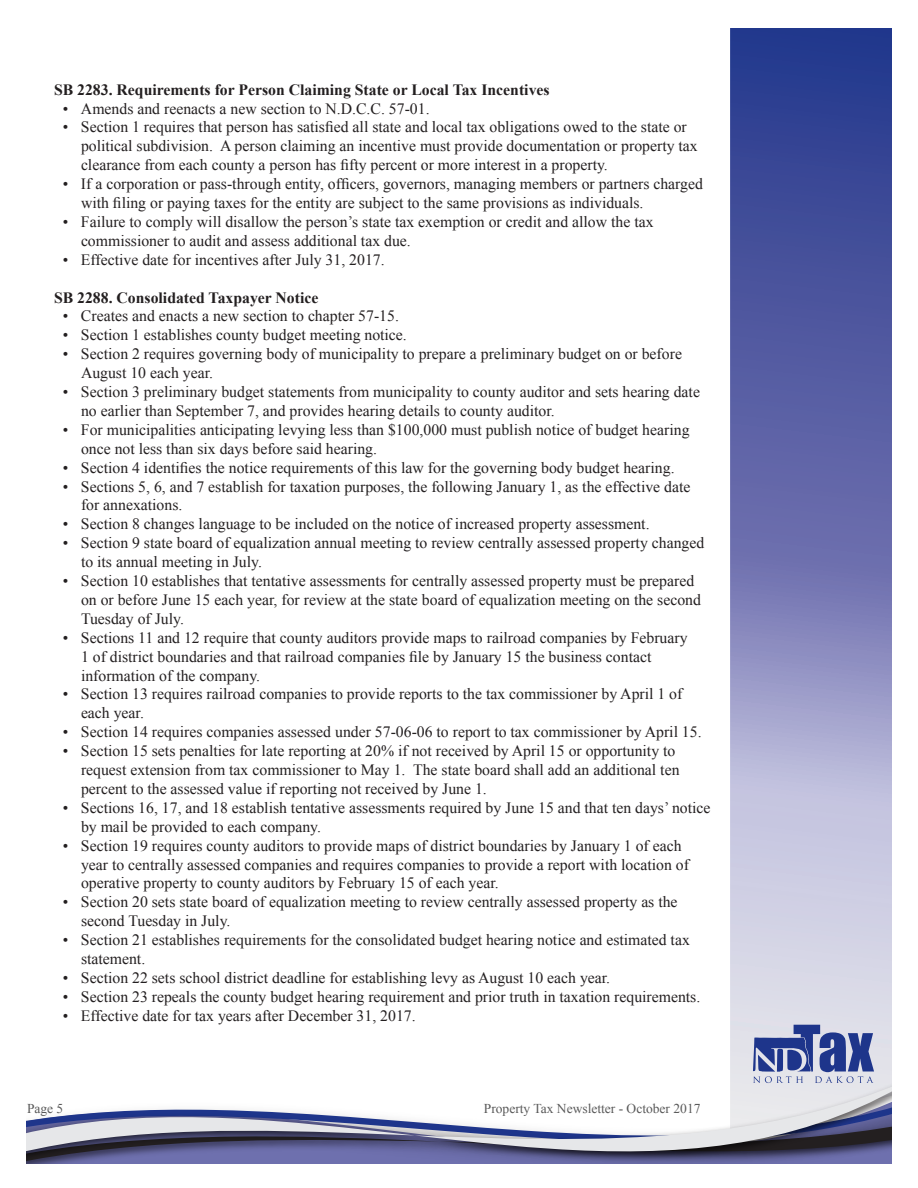
<style>
.page{position:relative;width:918px;height:1188px;background:#fff}
.page>*{position:absolute;margin:0;border:0;box-sizing:border-box;transform-origin:0 0}
.Body_text{font:15.75px/18.9px "Times New Roman";color:#231f20}
.Subhead_1{font:700 15.75px "Times New Roman";color:#231f20}
.t1{font:13.5px "Times New Roman";color:#595959}
</style>
<div class="page">
<svg style="left:730px;top:28px;width:162px;height:735px;background:#5d64a7"></svg>
<div style="left:730px;top:763px;width:162px;height:21px;background:#bcbcdb"></div>
<svg style="left:26px;top:784px;width:866px;height:380px"></svg>
<svg style="left:753px;top:1025px;width:121px;height:58px;background:#7f8bba"></svg>
<p class="Subhead_1" style="left:54px;top:78px;width:497px">SB 2283. Requirements for Person Claiming State or Local Tax Incentives</p>
<p class="Body_text" style="left:63px;top:98px;width:368px">• Amends and reenacts a new section to N.D.C.C. 57-01.</p>
<p class="Body_text" style="left:81px;top:117px;width:618px;text-indent:-18px">• Section 1 requires that person has satisfied all state and local tax obligations owed to the state or political subdivision. A person claiming an incentive must provide documentation or property tax clearance from each county a person has fifty percent or more interest in a property.</p>
<p class="Body_text" style="left:81px;top:174px;width:623px;text-indent:-18px">• If a corporation or pass-through entity, officers, governors, managing members or partners charged with filing or paying taxes for the entity are subject to the same provisions as individuals.</p>
<p class="Body_text" style="left:81px;top:212px;width:574px;text-indent:-18px">• Failure to comply will disallow the person’s state tax exemption or credit and allow the tax commissioner to audit and assess additional tax due.</p>
<p class="Body_text" style="left:63px;top:249px;width:323px">• Effective date for incentives after July 31, 2017.</p>
<p class="Subhead_1" style="left:54px;top:286px;width:266px">SB 2288. Consolidated Taxpayer Notice</p>
<p class="Body_text" style="left:63px;top:306px;width:337px">• Creates and enacts a new section to chapter 57-15.</p>
<p class="Body_text" style="left:63px;top:325px;width:345px">• Section 1 establishes county budget meeting notice.</p>
<p class="Body_text" style="left:81px;top:344px;width:603px;text-indent:-18px">• Section 2 requires governing body of municipality to prepare a preliminary budget on or before<br>August 10 each year.</p>
<p class="Body_text" style="left:81px;top:382px;width:621px;text-indent:-18px">• Section 3 preliminary budget statements from municipality to county auditor and sets hearing date no earlier than September 7, and provides hearing details to county auditor.</p>
<p class="Body_text" style="left:81px;top:420px;width:610px;text-indent:-18px">• For municipalities anticipating levying less than $100,000 must publish notice of budget hearing once not less than six days before said hearing.</p>
<p class="Body_text" style="left:63px;top:457px;width:613px">• Section 4 identifies the notice requirements of this law for the governing body budget hearing.</p>
<p class="Body_text" style="left:81px;top:476px;width:611px;text-indent:-18px">• Sections 5, 6, and 7 establish for taxation purposes, the following January 1, as the effective date for annexations.</p>
<p class="Body_text" style="left:63px;top:514px;width:588px">• Section 8 changes language to be included on the notice of increased property assessment.</p>
<p class="Body_text" style="left:81px;top:533px;width:625px;text-indent:-18px">• Section 9 state board of equalization annual meeting to review centrally assessed property changed to its annual meeting in July.</p>
<p class="Body_text" style="left:81px;top:571px;width:621px;text-indent:-18px">• Section 10 establishes that tentative assessments for centrally assessed property must be prepared on or before June 15 each year, for review at the state board of equalization meeting on the second<br>Tuesday of July.</p>
<p class="Body_text" style="left:81px;top:627px;width:608px;text-indent:-18px">• Sections 11 and 12 require that county auditors provide maps to railroad companies by February<br>1 of district boundaries and that railroad companies file by January 15 the business contact information of the company.</p>
<p class="Body_text" style="left:81px;top:684px;width:603px;text-indent:-18px">• Section 13 requires railroad companies to provide reports to the tax commissioner by April 1 of each year.</p>
<p class="Body_text" style="left:63px;top:722px;width:640px">• Section 14 requires companies assessed under 57-06-06 to report to tax commissioner by April 15.</p>
<p class="Body_text" style="left:81px;top:741px;width:600px;text-indent:-18px">• Section 15 sets penalties for late reporting at 20% if not received by April 15 or opportunity to request extension from tax commissioner to May 1. The state board shall add an additional ten percent to the assessed value if reporting not received by June 1.</p>
<p class="Body_text" style="left:81px;top:798px;width:631px;text-indent:-18px">• Sections 16, 17, and 18 establish tentative assessments required by June 15 and that ten days’ notice by mail be provided to each company.</p>
<p class="Body_text" style="left:81px;top:835px;width:609px;text-indent:-18px">• Section 19 requires county auditors to provide maps of district boundaries by January 1 of each year to centrally assessed companies and requires companies to provide a report with location of operative property to county auditors by February 15 of each year.</p>
<p class="Body_text" style="left:81px;top:892px;width:598px;text-indent:-18px">• Section 20 sets state board of equalization meeting to review centrally assessed property as the second Tuesday in July.</p>
<p class="Body_text" style="left:81px;top:930px;width:610px;text-indent:-18px">• Section 21 establishes requirements for the consolidated budget hearing notice and estimated tax statement.</p>
<p class="Body_text" style="left:63px;top:968px;width:549px">• Section 22 sets school district deadline for establishing levy as August 10 each year.</p>
<p class="Body_text" style="left:63px;top:987px;width:639px">• Section 23 repeals the county budget hearing requirement and prior truth in taxation requirements.</p>
<p class="Body_text" style="left:63px;top:1005px;width:354px">• Effective date for tax years after December 31, 2017.</p>
<p class="t1" style="left:27px;top:1099px;width:38px">Page 5</p>
<p class="t1" style="left:484px;top:1099px;width:218px">Property Tax Newsletter - October 2017</p>
</div>
